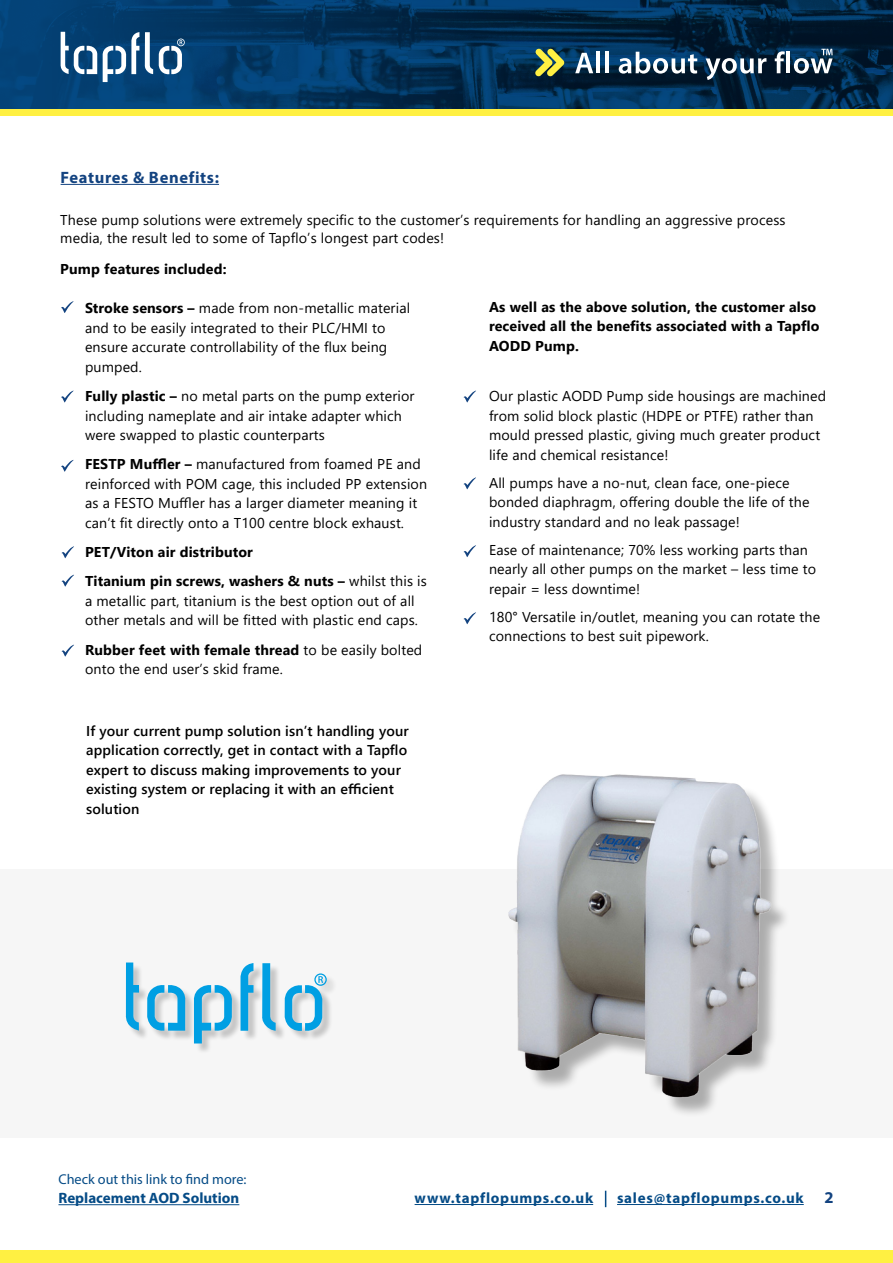
<style>
.page{position:relative;width:893px;height:1263px;background:#fff}
.page>*{position:absolute;margin:0;border:0;box-sizing:border-box;transform-origin:0 0}
.t1{font:700 16.5px "Myriad Pro";letter-spacing:.04em;color:#134380}
.t2{font:700 15px "Myriad Pro";letter-spacing:.05em;color:#054b86}
.t3{font:700 15px "Myriad Pro";color:#054b86}
.t4{font:14.25px/19.5px "Segoe UI";letter-spacing:.01em;color:#000}
.t5{font:700 14.25px/19.5px "Segoe UI";letter-spacing:.01em;color:#000}
.t6{font:600 14.25px/19.5px "Segoe UI";letter-spacing:.01em;color:#000}
.t7{font:14.25px "Myriad Pro";color:#054b86}
.s1{font-weight:700}
.s2{font-weight:400}
</style>
<div class="page">
<svg style="left:0;top:0;width:893px;height:109px;background:#02325a"></svg>
<svg style="left:60px;top:32px;width:125px;height:50px"></svg>
<div style="left:0;top:109px;width:893px;height:7px;background:#fff042"></div>
<svg style="left:535px;top:48px;width:30px;height:29px"></svg>
<svg style="left:575px;top:53px;width:18px;height:20px"></svg>
<hr style="left:596px;top:52px;width:4px;height:21px;background:#fff">
<hr style="left:605px;top:52px;width:3px;height:21px;background:#fff">
<svg style="left:619px;top:52px;width:78px;height:22px"></svg>
<svg style="left:706px;top:58px;width:60px;height:22px"></svg>
<svg style="left:775px;top:51px;width:10px;height:22px"></svg>
<hr style="left:786px;top:52px;width:4px;height:21px;background:#fff">
<svg style="left:794px;top:49px;width:39px;height:25px"></svg>
<div style="left:0;top:1250px;width:893px;height:13px;background:#fff042"></div>
<div style="left:0;top:869px;width:893px;height:268px;background:#f6f6f6"></div>
<hr style="left:61px;top:184px;width:158px;height:1px;background:#134380">
<svg style="left:62px;top:546px;width:12px;height:12px"></svg>
<svg style="left:62px;top:575px;width:12px;height:12px"></svg>
<svg style="left:62px;top:645px;width:12px;height:12px"></svg>
<svg style="left:61px;top:301px;width:13px;height:12px"></svg>
<svg style="left:61px;top:391px;width:13px;height:12px"></svg>
<svg style="left:464px;top:391px;width:12px;height:12px"></svg>
<svg style="left:464px;top:477px;width:12px;height:12px"></svg>
<svg style="left:464px;top:545px;width:12px;height:12px"></svg>
<svg style="left:464px;top:612px;width:12px;height:12px"></svg>
<svg style="left:61px;top:460px;width:13px;height:12px"></svg>
<div style="left:511px;top:777px;width:280px;height:341px;background:#000;opacity:.3"></div>
<img style="left:508px;top:774px;width:283px;height:333px">
<div style="left:127px;top:964px;width:210px;height:90px;background:#000;opacity:.2"></div>
<svg style="left:125px;top:962px;width:202px;height:81px"></svg>
<hr style="left:617px;top:1204px;width:187px;height:1px;background:#054b86">
<svg style="left:605px;top:1191px;width:1px;height:16px"></svg>
<hr style="left:415px;top:1204px;width:178px;height:1px;background:#054b86">
<hr style="left:58px;top:1204px;width:181px;height:1px;background:#054b86">
<p class="t1" style="left:61px;top:166px;width:160px">Features &amp; Benefits:</p>
<p class="t4" style="left:60px;top:210px;width:727px;line-height:18px">These pump solutions were extremely specific to the customer’s requirements for handling an aggressive process media, the result led to some of Tapflo’s longest part codes!</p>
<p class="t5" style="left:60px;top:258px;width:168px">Pump features included:</p>
<p class="t4" style="left:85px;top:297px;width:327px"><span class="s1">Stroke sensors –</span> made from non-metallic material and to be easily integrated to their PLC/HMI to ensure accurate controllability of the flux being pumped.</p>
<p class="t4" style="left:85px;top:385px;width:331px"><span class="s1">Fully plastic –</span> no metal parts on the pump exterior including nameplate and air intake adapter which were swapped to plastic counterparts</p>
<p class="t4" style="left:85px;top:453px;width:344px"><span class="s1">FESTP Muffler –</span> manufactured from foamed PE and reinforced with POM cage, this included PP extension as a FESTO Muffler has a larger diameter meaning it can’t fit directly onto a T100 centre block exhaust.</p>
<p class="t5" style="left:85px;top:536px;width:343px;line-height:29.2px">PET/Viton air distributor<br>Titanium pin screws, washers &amp; nuts – <span class="s2">whilst this is</span></p>
<p class="t4" style="left:85px;top:590px;width:335px">a metallic part, titanium is the best option out of all other metals and will be fitted with plastic end caps.</p>
<p class="t4" style="left:85px;top:639px;width:339px"><span class="s1">Rubber feet with female thread</span> to be easily bolted onto the end user’s skid frame.</p>
<p class="t6" style="left:86px;top:720px;width:324px">If your current pump solution isn’t handling your application correctly, get in contact with a Tapflo expert to discuss making improvements to your existing system or replacing it with an efficient solution</p>
<p class="t5" style="left:489px;top:296px;width:332px">As well as the above solution, the customer also received all the benefits associated with a Tapflo<br>AODD Pump.</p>
<p class="t4" style="left:489px;top:385px;width:339px">Our plastic AODD Pump side housings are machined from solid block plastic (HDPE or PTFE) rather than mould pressed plastic, giving much greater product life and chemical resistance!</p>
<p class="t4" style="left:489px;top:471px;width:322px">All pumps have a no-nut, clean face, one-piece bonded diaphragm, offering double the life of the industry standard and no leak passage!</p>
<p class="t4" style="left:489px;top:538px;width:329px">Ease of maintenance; 70% less working parts than nearly all other pumps on the market – less time to repair = less downtime!</p>
<p class="t4" style="left:489px;top:605px;width:333px">180° Versatile in/outlet, meaning you can rotate the connections to best suit pipework.</p>
<p class="t7" style="left:58px;top:1170px;width:189px">Check out this link to find more:</p>
<p class="t3" style="left:58px;top:1188px;width:182px">Replacement AOD Solution</p>
<p class="t2" style="left:415px;top:1188px;width:180px">www.tapflopumps.co.uk</p>
<p class="t2" style="left:617px;top:1188px;width:188px">sales@tapflopumps.co.uk</p>
<p class="t1" style="left:824px;top:1187px;width:11px">2</p>
</div>
